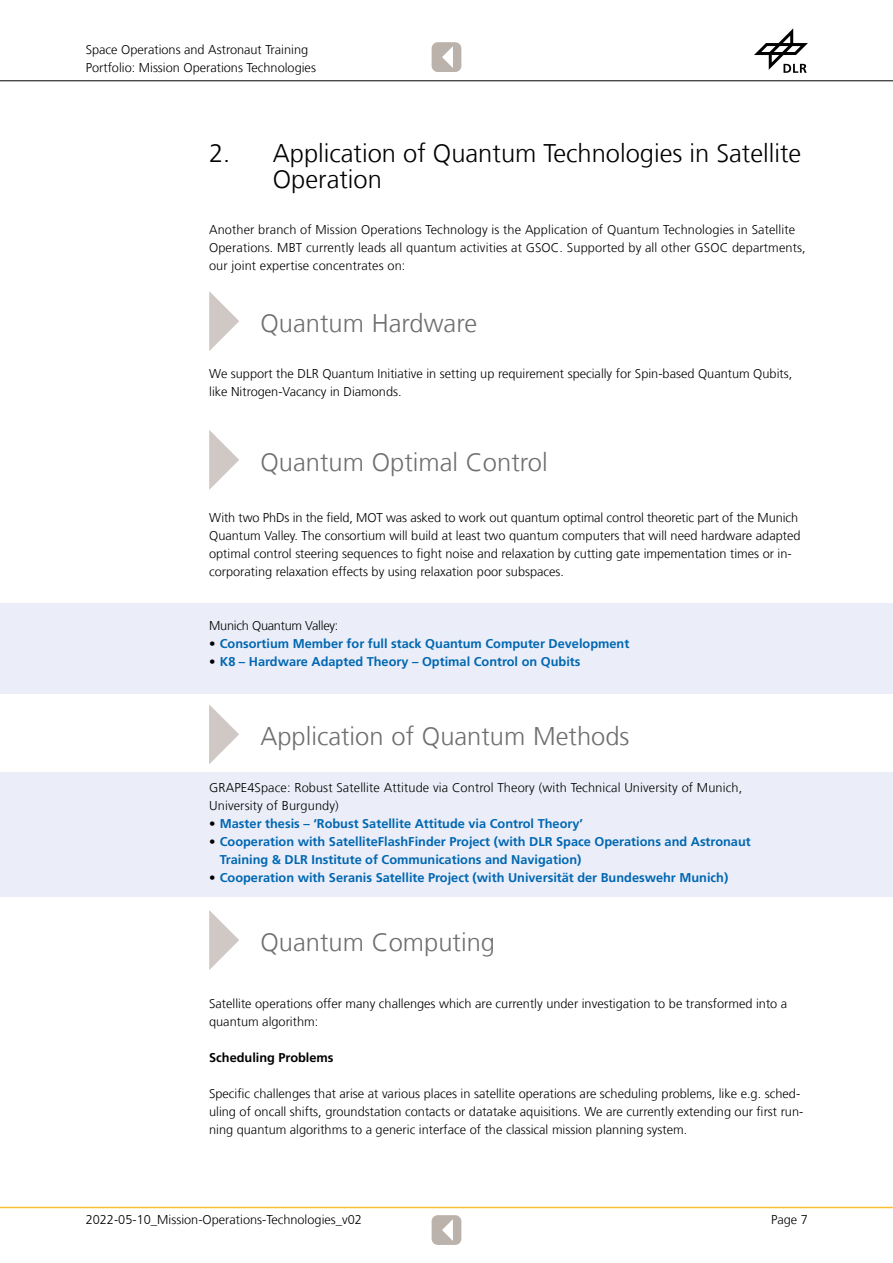
<style>
.page{position:relative;width:893px;height:1263px;background:#fff}
.page>*{position:absolute;margin:0;border:0;box-sizing:border-box;transform-origin:0 0}
.t1{font:300 25.5px "Frutiger";color:#706f6f}
.t2{font:300 25.5px/25.5px "Frutiger";color:#000}
.t3{font:300 12.75px/18px "Frutiger";color:#000}
.t4{font:700 12.75px/18px "Frutiger";color:#0067b1}
.t5{font:300 12.75px "Frutiger";letter-spacing:-.02em;color:#000}
.t6{font:700 12.75px "Frutiger";color:#000}
.s1{font-weight:300;color:#000}
</style>
<div class="page">
<svg style="left:754px;top:28px;width:54px;height:45px"></svg>
<hr style="left:0;top:1207px;width:893px;height:1px;background:#fcc133">
<hr style="left:0;top:81px;width:893px;height:1px;background:#000">
<div style="left:432px;top:42px;width:29px;height:30px;background:#bcb2ac;border-radius:6px"></div>
<svg style="left:442px;top:46px;width:11px;height:22px"></svg>
<div style="left:432px;top:1215px;width:29px;height:30px;background:#bcb2ac;border-radius:6px"></div>
<svg style="left:442px;top:1219px;width:11px;height:22px"></svg>
<svg style="left:209px;top:291px;width:30px;height:60px"></svg>
<svg style="left:209px;top:430px;width:30px;height:60px"></svg>
<svg style="left:209px;top:704px;width:30px;height:60px"></svg>
<svg style="left:209px;top:910px;width:30px;height:60px"></svg>
<div style="left:0;top:603px;width:893px;height:90px;background:#ebeef9"></div>
<div style="left:0;top:772px;width:893px;height:125px;background:#ebeef9"></div>
<p class="t3" style="left:86px;top:41px;width:232px">Space Operations and Astronaut Training<br>Portfolio: Mission Operations Technologies</p>
<h1 class="t2" style="left:273px;top:141px;width:530px;text-indent:-64px">2. Application of Quantum Technologies in Satellite<br>Operation</h1>
<p class="t3" style="left:209px;top:221px;width:598px">Another branch of Mission Operations Technology is the Application of Quantum Technologies in Satellite<br>Operations. MBT currently leads all quantum activities at GSOC. Supported by all other GSOC departments, our joint expertise concentrates on:</p>
<h1 class="t1" style="left:261px;top:308px;width:218px">Quantum Hardware</h1>
<p class="t3" style="left:209px;top:365px;width:585px">We support the DLR Quantum Initiative in setting up requirement specially for Spin-based Quantum Qubits, like Nitrogen-Vacancy in Diamonds.</p>
<h1 class="t1" style="left:261px;top:447px;width:289px">Quantum Optimal Control</h1>
<p class="t3" style="left:209px;top:509px;width:593px">With two PhDs in the field, MOT was asked to work out quantum optimal control theoretic part of the Munich Quantum Valley. The consortium will build at least two quantum computers that will need hardware adapted optimal control steering sequences to fight noise and relaxation by cutting gate impementation times or in&shy;corporating relaxation effects by using relaxation poor subspaces.</p>
<p class="t5" style="left:209px;top:618px;width:131px">Munich Quantum Valley:</p>
<p class="t4" style="left:209px;top:635px;width:422px"><span class="s1">•</span> Consortium Member for full stack Quantum Computer Development</p>
<p class="t4" style="left:209px;top:653px;width:373px"><span class="s1">•</span> K8 – Hardware Adapted Theory – Optimal Control on Qubits</p>
<h1 class="t1" style="left:260px;top:721px;width:371px">Application of Quantum Methods</h1>
<p class="t3" style="left:209px;top:779px;width:535px">GRAPE4Space: Robust Satellite Attitude via Control Theory (with Technical University of Munich,<br>University of Burgundy)</p>
<p class="t4" style="left:209px;top:815px;width:375px"><span class="s1">•</span> Master thesis – ‘Robust Satellite Attitude via Control Theory’</p>
<p class="t4" style="left:220px;top:833px;width:532px;text-indent:-11px"><span class="s1">•</span> Cooperation with SatelliteFlashFinder Project (with DLR Space Operations and Astronaut<br>Training &amp; DLR Institute of Communications and Navigation)</p>
<p class="t4" style="left:209px;top:869px;width:521px"><span class="s1">•</span> Cooperation with Seranis Satellite Project (with Universität der Bundeswehr Munich)</p>
<h1 class="t1" style="left:261px;top:927px;width:236px">Quantum Computing</h1>
<p class="t3" style="left:209px;top:995px;width:580px">Satellite operations offer many challenges which are currently under investigation to be transformed into a quantum algorithm:</p>
<p class="t6" style="left:209px;top:1050px;width:126px">Scheduling Problems</p>
<p class="t3" style="left:209px;top:1085px;width:596px">Specific challenges that arise at various places in satellite operations are scheduling problems, like e.g. sched&shy;uling of oncall shifts, groundstation contacts or datatake aquisitions. We are currently extending our first run&shy;ning quantum algorithms to a generic interface of the classical mission planning system.</p>
<p class="t3" style="left:86px;top:1211px;width:278px">2022-05-10_Mission-Operations-Technologies_v02</p>
<p class="t3" style="left:771px;top:1211px;width:38px">Page 7</p>
</div>
